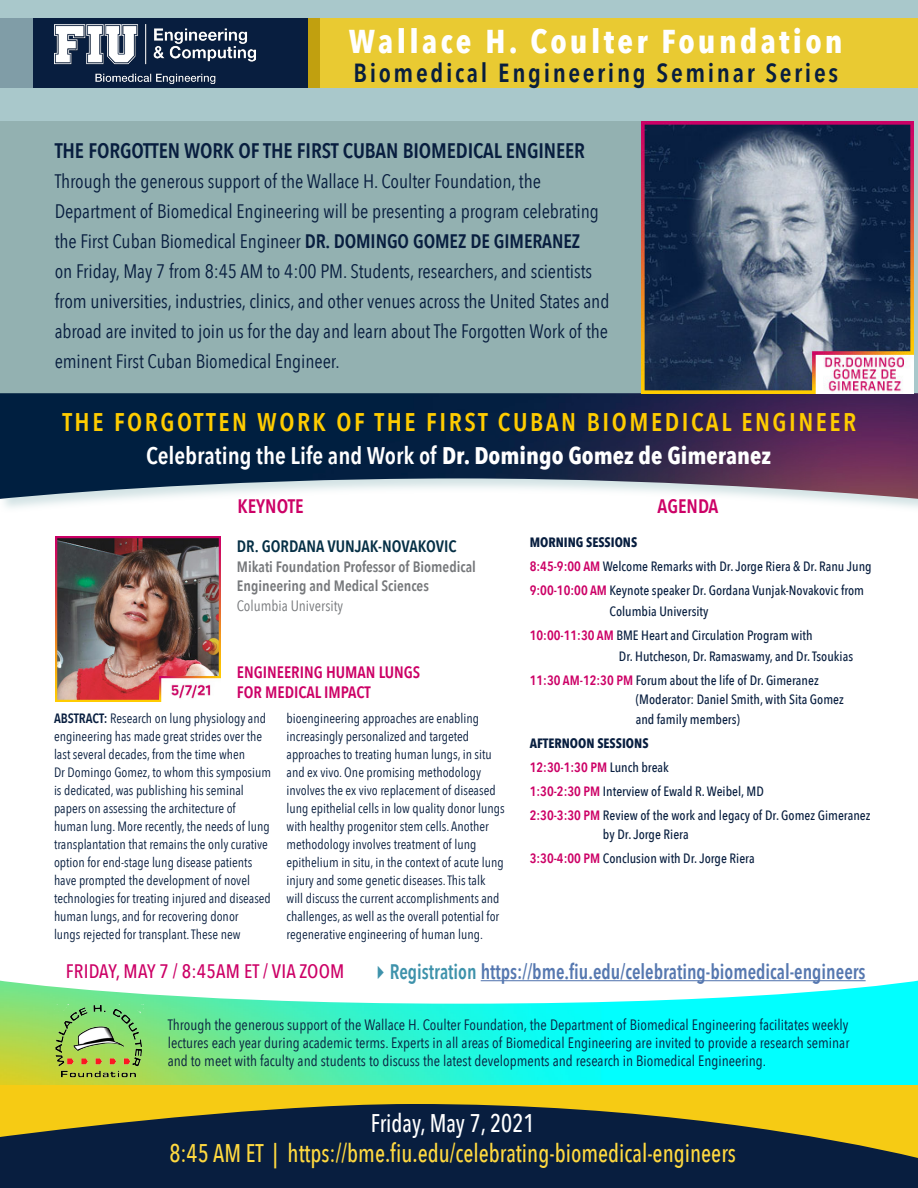
<style>
.page{position:relative;width:918px;height:1188px;background:#fff}
.page>*{position:absolute;margin:0;border:0;box-sizing:border-box;transform-origin:0 0}
.t1{font:700 33px "Avenir Next Condensed";letter-spacing:.1em;color:#fff}
.t2{font:600 26.1px "Avenir Next Condensed";letter-spacing:.1em;color:#081e3f}
.t3{font:500 25.5px/30px "Avenir Next Condensed";color:#ffd940;text-align:center;scale:.9 1}
.t4{font:600 25.5px "Avenir Next Condensed";letter-spacing:.1em;color:#fc0}
.t5{font:600 24px "Avenir Next Condensed";color:#fff}
.t6{font:600 21px "Avenir Next Condensed";color:#5678b0;scale:.9 1}
.t7{font:600 21px "Avenir Next Condensed";letter-spacing:-.005em;color:#081e3f}
.t8{font:19.5px/30px "Avenir Next Condensed";letter-spacing:-.005em;color:#081e3f}
.t9{font:500 19.5px "Avenir Next Condensed";letter-spacing:.01em;color:#c06}
.t10{font:600 19.5px "Avenir Next Condensed";color:#c06}
.t11{font:600 16.5px/19.8px "Avenir Next Condensed";color:#c06}
.t12{font:600 16.5px "Avenir Next Condensed";color:#052f45}
.t13{font:15px/18px "Avenir Next Condensed";color:#081e3f;text-align:justify}
.t14{font:600 15px/19.5px "Avenir Next Condensed";color:#76787b}
.t15{font:15px "Avenir Next Condensed";color:#76787b}
.t16{font:13.5px/18px "Avenir Next Condensed";color:#081e3f}
.t17{font:500 13.5px/19.5px "Avenir Next Condensed";color:#081e3f}
.t18{font:700 13.5px "Avenir Next Condensed";color:#081e3f}
.t19{font:600 13.5px "Avenir Next Condensed";color:#c06}
.s1{font-weight:600}
.s2{font-weight:700}
.s3{font-weight:600;color:#c06}
.s4{font-weight:500;color:#081e3f}
.s5{color:#3e92ab}
.s6{color:#fff}
</style>
<div class="page">
<img style="left:0;top:981px;width:918px;height:105px">
<div style="left:0;top:0;width:918px;height:392px;background:#a9c8cb"></div>
<div style="left:0;top:1086px;width:918px;height:90px;background:#f6cb14"></div>
<svg style="left:0;top:1104px;width:918px;height:84px;fill:#081e3f"></svg>
<div style="left:0;top:122px;width:642px;height:272px;background:#93b1b1"></div>
<img style="left:55px;top:1005px;width:88px;height:73px">
<div style="left:0;top:392px;width:918px;height:121px;background:#a9c8cb;opacity:.51"></div>
<img style="left:0;top:393px;width:918px;height:106px">
<img style="left:642px;top:122px;width:272px;height:271px">
<img style="left:55px;top:536px;width:166px;height:165px">
<div style="left:0;top:18px;width:320px;height:69px;background:#081e3f"></div>
<img style="left:54px;top:25px;width:202px;height:58px">
<div style="left:0;top:18px;width:33px;height:69px;background:#809da7"></div>
<div style="left:309px;top:18px;width:609px;height:69px;background:#e9ca32"></div>
<hr style="left:481px;top:980px;width:385px;height:1px;background:#5678b0">
<p class="t1" style="left:349px;top:21px;width:495px">Wallace H. Coulter Foundation</p>
<p class="t2" style="left:353px;top:50px;width:486px">Biomedical Engineering Seminar Series</p>
<p class="t7" style="left:55px;top:132px;width:532px">THE FORGOTTEN WORK OF THE FIRST CUBAN BIOMEDICAL ENGINEER</p>
<p class="t8" style="left:55px;top:165px;width:556px">Through the generous support of the Wallace H. Coulter Foundation, the Department of Biomedical Engineering will be presenting a program celebrating the First Cuban Biomedical Engineer <span class="s1">DR. DOMINGO GOMEZ DE GIMERANEZ<br></span>on Friday, May 7 from 8:45 AM to 4:00 PM. Students, researchers, and scientists from universities, industries, clinics, and other venues across the United States and abroad are invited to join us for the day and learn about The Forgotten Work of the eminent First Cuban Biomedical Engineer.</p>
<p class="t4" style="left:62px;top:400px;width:795px">THE FORGOTTEN WORK OF THE FIRST CUBAN BIOMEDICAL ENGINEER</p>
<p class="t5" style="left:146px;top:435px;width:627px">Celebrating the Life and Work of <span class="s2">Dr. Domingo Gomez de Gimeranez</span></p>
<p class="t10" style="left:237px;top:490px;width:68px">KEYNOTE</p>
<p class="t10" style="left:658px;top:490px;width:62px">AGENDA</p>
<p class="t12" style="left:237px;top:532px;width:221px">DR. GORDANA VUNJAK-NOVAKOVIC</p>
<p class="t14" style="left:237px;top:557px;width:241px">Mikati Foundation Professor of Biomedical<br>Engineering and Medical Sciences</p>
<p class="t15" style="left:237px;top:593px;width:108px">Columbia University</p>
<p class="t11" style="left:237px;top:662px;width:185px">ENGINEERING HUMAN LUNGS<br>FOR MEDICAL IMPACT</p>
<p class="t16" style="left:54px;top:709px;width:219px"><span class="s1">ABSTRACT:</span> Research on lung physiology and engineering has made great strides over the last several decades, from the time when<br>Dr Domingo Gomez, to whom this symposium is dedicated, was publishing his seminal papers on assessing the architecture of human lung. More recently, the needs of lung transplantation that remains the only curative option for end-stage lung disease patients have prompted the development of novel technologies for treating injured and diseased human lungs, and for recovering donor<br>lungs rejected for transplant. These new</p>
<p class="t16" style="left:287px;top:709px;width:220px">bioengineering approaches are enabling increasingly personalized and targeted approaches to treating human lungs, in situ and ex vivo. One promising methodology involves the ex vivo replacement of diseased lung epithelial cells in low quality donor lungs with healthy progenitor stem cells. Another methodology involves treatment of lung epithelium in situ, in the context of acute lung injury and some genetic diseases. This talk will discuss the current accomplishments and challenges, as well as the overall potential for regenerative engineering of human lung.</p>
<p class="t18" style="left:530px;top:534px;width:109px">MORNING SESSIONS</p>
<p class="t17" style="left:530px;top:556px;width:343px"><span class="s3">8:45-9:00 AM</span> Welcome Remarks with Dr. Jorge Riera &amp; Dr. Ranu Jung</p>
<p class="t17" style="left:610px;top:580px;width:256px;line-height:21px;text-indent:-80px"><span class="s3">9:00-10:00 AM</span> Keynote speaker Dr. Gordana Vunjak-Novakovic from<br>Columbia University</p>
<p class="t17" style="left:619px;top:625px;width:236px;line-height:21px;text-indent:-89px"><span class="s3">10:00-11:30 AM</span> BME Heart and Circulation Program with<br>Dr. Hutcheson, Dr. Ramaswamy, and Dr. Tsoukias</p>
<p class="t17" style="left:636px;top:670px;width:210px;text-indent:-106px"><span class="s3">11:30 AM-12:30 PM</span> Forum about the life of Dr. Gimeranez (Moderator: Daniel Smith, with Sita Gomez and family members)</p>
<p class="t18" style="left:530px;top:735px;width:120px">AFTERNOON SESSIONS</p>
<p class="t19" style="left:530px;top:755px;width:141px">12:30-1:30 PM <span class="s4">Lunch break</span></p>
<p class="t17" style="left:530px;top:781px;width:236px"><span class="s3">1:30-2:30 PM</span> Interview of Ewald R. Weibel, MD</p>
<p class="t17" style="left:603px;top:805px;width:269px;text-indent:-73px"><span class="s3">2:30-3:30 PM</span> Review of the work and legacy of Dr. Gomez Gimeranez by Dr. Jorge Riera</p>
<p class="t17" style="left:530px;top:849px;width:226px"><span class="s3">3:30-4:00 PM</span> Conclusion with Dr. Jorge Riera</p>
<p class="t9" style="left:66px;top:959px;width:280px">FRIDAY, MAY 7 / 8:45AM ET / VIA ZOOM</p>
<p class="t6" style="left:371px;top:954px;width:551px"><span class="s5">✔Registration</span> https://bme.fiu.edu/celebrating-biomedical-engineers</p>
<p class="t13" style="left:168px;top:1015px;width:683px">Through the generous support of the Wallace H. Coulter Foundation, the Department of Biomedical Engineering facilitates weekly lectures each year during academic terms. Experts in all areas of Biomedical Engineering are invited to provide a research seminar and to meet with faculty and students to discuss the latest developments and research in Biomedical Engineering.</p>
<p class="t3" style="left:169px;top:1108px;width:631px"><span class="s6">Friday, May 7, 2021<br></span>8:45 AM ET | https://bme.fiu.edu/celebrating-biomedical-engineers</p>
</div>
